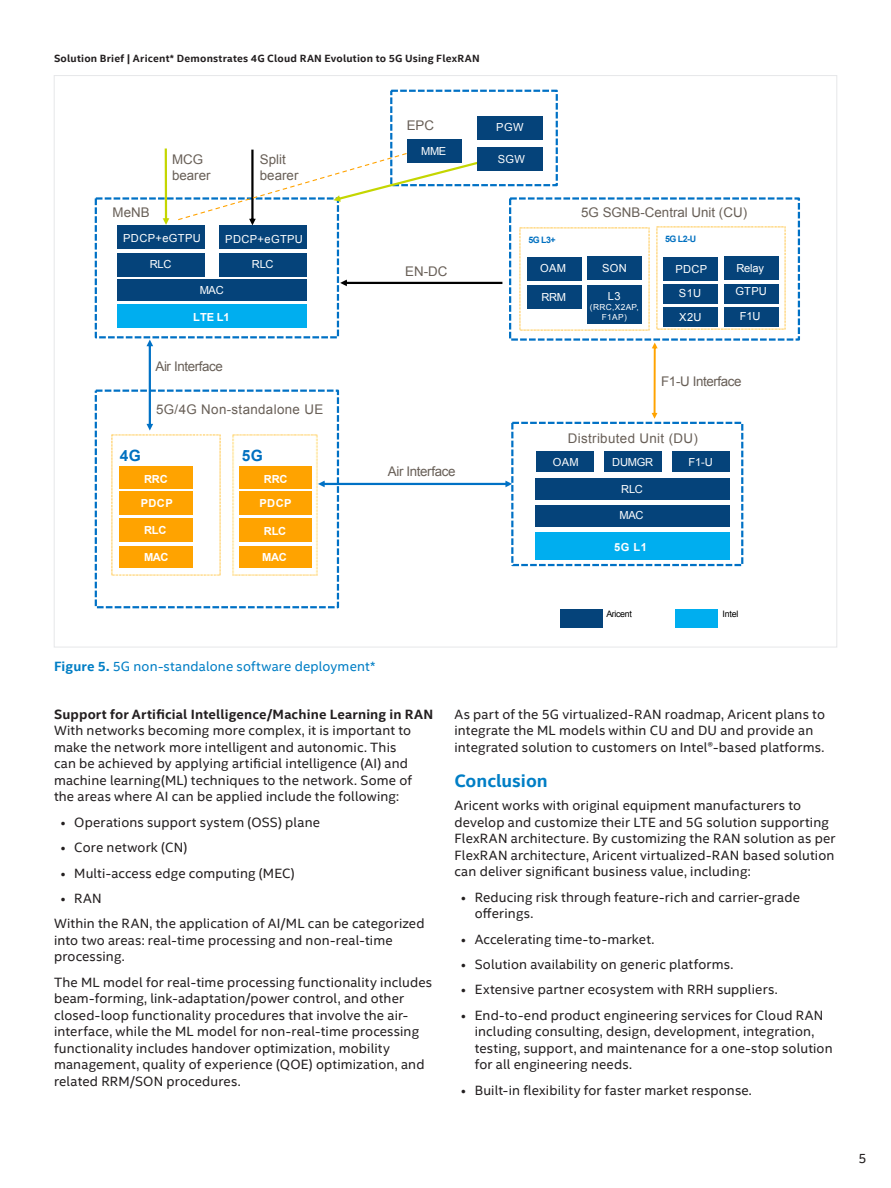
<style>
.page{position:relative;width:891px;height:1188px;background:#fff}
.page>*{position:absolute;margin:0;border:0;box-sizing:border-box;transform-origin:0 0}
.CopyHeaderBlue{font:700 18px "Intel Clear";color:#007ec5}
.t1{font:700 15.6px "Arial";color:#0070c0}
.MainCopy___Caption{font:13.5px/16.5px "Intel Clear";letter-spacing:.01em;color:#231f20}
.MainCopy___Caption-2{font:13.5px "Intel Clear";letter-spacing:.015em;color:#007ec5}
.t2{font:13.35px/16px "Arial";color:#685f57}
.t3{font:13.35px "Arial";letter-spacing:.025em;color:#685f57}
.t4{font:13.35px "Arial";letter-spacing:-.025em;color:#685f57}
.t5{font:11.1px/23.4px "Arial";letter-spacing:.02em;color:#fff}
.t6{font:700 11.1px "Arial";letter-spacing:-.02em;color:#fff}
.t7{font:11.1px/23.4px "Arial";letter-spacing:-.02em;color:#fff}
.t8{font:700 10.5px "Intel Clear";letter-spacing:.02em;color:#231f20}
.t9{font:8.85px "Arial";letter-spacing:-.04em;color:#000}
.t10{font:700 8.85px "Arial";letter-spacing:-.055em;color:#0070c0}
.t11{font:8.4px/10.1px "Arial";letter-spacing:.045em;color:#fff;text-align:center}
.s1{font-weight:700}
</style>
<div class="page">
<div style="left:95px;top:197px;width:244px;height:141px;border:2px dashed #0071c5"></div>
<div style="left:95px;top:390px;width:244px;height:218px;border:2px dashed #0071c5"></div>
<div style="left:390px;top:90px;width:168px;height:96px;border:2px dashed #0071c5"></div>
<div style="left:509px;top:197px;width:291px;height:144px;border:2px dashed #0071c5"></div>
<img style="left:111px;top:434px;width:110px;height:142px">
<div style="left:119px;top:546px;width:73px;height:21px;background:#ffa300"></div>
<div style="left:119px;top:518px;width:73px;height:24px;background:#ffa300"></div>
<img style="left:232px;top:434px;width:86px;height:142px">
<div style="left:676px;top:609px;width:42px;height:19px;background:#00aeef"></div>
<div style="left:117px;top:304px;width:190px;height:23px;background:#00aeef"></div>
<div style="left:119px;top:492px;width:73px;height:23px;background:#ffa300"></div>
<div style="left:119px;top:466px;width:73px;height:22px;background:#ffa300"></div>
<div style="left:239px;top:546px;width:72px;height:21px;background:#ffa300"></div>
<div style="left:239px;top:518px;width:72px;height:24px;background:#ffa300"></div>
<div style="left:239px;top:492px;width:72px;height:23px;background:#ffa300"></div>
<div style="left:239px;top:466px;width:72px;height:22px;background:#ffa300"></div>
<svg style="left:163px;top:149px;width:6px;height:76px"></svg>
<div style="left:511px;top:422px;width:232px;height:144px;border:2px dashed #0071c5"></div>
<svg style="left:176px;top:150px;width:302px;height:75px"></svg>
<img style="left:519px;top:227px;width:131px;height:104px">
<img style="left:656px;top:226px;width:130px;height:104px">
<div style="left:536px;top:532px;width:194px;height:27px;background:#00aeef"></div>
<svg style="left:318px;top:481px;width:194px;height:6px"></svg>
<svg style="left:147px;top:340px;width:6px;height:91px"></svg>
<svg style="left:340px;top:280px;width:162px;height:6px"></svg>
<svg style="left:652px;top:343px;width:6px;height:76px"></svg>
<div style="left:117px;top:280px;width:190px;height:21px;background:#05437a"></div>
<div style="left:117px;top:253px;width:88px;height:23px;background:#05437a"></div>
<div style="left:219px;top:253px;width:88px;height:23px;background:#05437a"></div>
<div style="left:117px;top:225px;width:88px;height:24px;background:#05437a"></div>
<div style="left:219px;top:225px;width:88px;height:24px;background:#05437a"></div>
<div style="left:408px;top:140px;width:54px;height:23px;background:#05437a"></div>
<div style="left:478px;top:116px;width:65px;height:24px;background:#05437a"></div>
<div style="left:478px;top:147px;width:65px;height:23px;background:#05437a"></div>
<div style="left:527px;top:257px;width:54px;height:23px;background:#05437a"></div>
<div style="left:527px;top:285px;width:54px;height:24px;background:#05437a"></div>
<div style="left:587px;top:257px;width:55px;height:23px;background:#05437a"></div>
<div style="left:587px;top:285px;width:55px;height:39px;background:#05437a"></div>
<div style="left:663px;top:257px;width:55px;height:23px;background:#05437a"></div>
<div style="left:663px;top:284px;width:55px;height:19px;background:#05437a"></div>
<div style="left:663px;top:307px;width:55px;height:20px;background:#05437a"></div>
<div style="left:724px;top:257px;width:55px;height:23px;background:#05437a"></div>
<div style="left:724px;top:284px;width:55px;height:19px;background:#05437a"></div>
<div style="left:724px;top:307px;width:55px;height:19px;background:#05437a"></div>
<div style="left:536px;top:452px;width:57px;height:20px;background:#05437a"></div>
<div style="left:536px;top:478px;width:194px;height:21px;background:#05437a"></div>
<div style="left:604px;top:452px;width:58px;height:20px;background:#05437a"></div>
<div style="left:672px;top:452px;width:58px;height:20px;background:#05437a"></div>
<div style="left:536px;top:505px;width:194px;height:21px;background:#05437a"></div>
<div style="left:560px;top:609px;width:42px;height:19px;background:#05437a"></div>
<p class="t8" style="left:54px;top:51px;width:427px">Solution Brief | Aricent* Demonstrates 4G Cloud RAN Evolution to 5G Using FlexRAN</p>
<p class="t2" style="left:113px;top:205px;width:39px">MeNB</p>
<p class="t2" style="left:172px;top:151px;width:40px">MCG bearer</p>
<p class="t2" style="left:260px;top:151px;width:40px">Split bearer</p>
<p class="t5" style="left:123px;top:226px;width:79px">PDCP+eGTPU</p>
<p class="t5" style="left:225px;top:227px;width:79px">PDCP+eGTPU</p>
<p class="t5" style="left:150px;top:253px;width:23px">RLC</p>
<p class="t5" style="left:252px;top:253px;width:23px">RLC</p>
<p class="t5" style="left:200px;top:279px;width:25px">MAC</p>
<p class="t6" style="left:193px;top:309px;width:38px">LTE L1</p>
<p class="t4" style="left:155px;top:357px;width:69px">Air Interface</p>
<p class="t1" style="left:120px;top:445px;width:22px">4G</p>
<p class="t3" style="left:156px;top:401px;width:169px">5G/4G Non-standalone UE</p>
<p class="t1" style="left:242px;top:445px;width:22px">5G</p>
<p class="t6" style="left:144px;top:472px;width:25px">RRC</p>
<p class="t6" style="left:264px;top:472px;width:25px">RRC</p>
<p class="t6" style="left:141px;top:496px;width:33px">PDCP</p>
<p class="t6" style="left:260px;top:496px;width:33px">PDCP</p>
<p class="t6" style="left:144px;top:523px;width:24px">RLC</p>
<p class="t6" style="left:264px;top:524px;width:24px">RLC</p>
<p class="t6" style="left:144px;top:549px;width:26px">MAC</p>
<p class="t6" style="left:262px;top:549px;width:26px">MAC</p>
<p class="t2" style="left:407px;top:117px;width:29px">EPC</p>
<p class="t5" style="left:421px;top:140px;width:27px">MME</p>
<p class="t2" style="left:405px;top:264px;width:44px">EN-DC</p>
<p class="t4" style="left:388px;top:463px;width:69px">Air Interface</p>
<p class="t5" style="left:496px;top:115px;width:29px">PGW</p>
<p class="t5" style="left:498px;top:147px;width:29px">SGW</p>
<p class="t2" style="left:581px;top:205px;width:167px">5G SGNB-Central Unit (CU)</p>
<p class="t10" style="left:528px;top:234px;width:29px">5G L3+</p>
<p class="t10" style="left:665px;top:233px;width:33px">5G L2-U</p>
<p class="t5" style="left:540px;top:256px;width:27px">OAM</p>
<p class="t5" style="left:541px;top:285px;width:26px">RRM</p>
<p class="t5" style="left:602px;top:256px;width:26px">SON</p>
<p class="t5" style="left:608px;top:284px;width:14px">L3</p>
<p class="t11" style="left:590px;top:302px;width:50px">(RRC,X2AP,<br>F1AP)</p>
<p class="t5" style="left:675px;top:257px;width:33px">PDCP</p>
<p class="t5" style="left:679px;top:282px;width:24px">S1U<br>X2U</p>
<p class="t7" style="left:735px;top:256px;width:33px">Relay<br>GTPU</p>
<p class="t5" style="left:740px;top:304px;width:22px">F1U</p>
<p class="t4" style="left:661px;top:373px;width:82px">F1-U Interface</p>
<p class="t3" style="left:568px;top:429px;width:132px">Distributed Unit (DU)</p>
<p class="t5" style="left:553px;top:451px;width:27px">OAM</p>
<p class="t5" style="left:612px;top:451px;width:42px">DUMGR</p>
<p class="t5" style="left:688px;top:451px;width:26px">F1-U</p>
<p class="t5" style="left:621px;top:477px;width:23px">RLC</p>
<p class="t5" style="left:620px;top:504px;width:25px">MAC</p>
<p class="t6" style="left:614px;top:539px;width:34px">5G L1</p>
<p class="t9" style="left:606px;top:608px;width:27px">Aricent</p>
<p class="t9" style="left:723px;top:608px;width:17px">Intel</p>
<p class="MainCopy___Caption-2" style="left:54px;top:657px;width:323px"><span class="s1">Figure 5.</span> 5G non-standalone software deployment*</p>
<p class="MainCopy___Caption" style="left:54px;top:706px;width:381px"><span class="s1">Support for Artificial Intelligence/Machine Learning in RAN </span>With networks becoming more complex, it is important to make the network more intelligent and autonomic. This<br>can be achieved by applying artificial intelligence (AI) and machine learning(ML) techniques to the network. Some of the areas where AI can be applied include the following:</p>
<p class="MainCopy___Caption" style="left:61px;top:813px;width:261px">• Operations support system (OSS) plane</p>
<p class="MainCopy___Caption" style="left:61px;top:839px;width:128px">• Core network (CN)</p>
<p class="MainCopy___Caption" style="left:61px;top:864px;width:235px">• Multi-access edge computing (MEC)</p>
<p class="MainCopy___Caption" style="left:61px;top:890px;width:43px">• RAN</p>
<p class="MainCopy___Caption" style="left:54px;top:915px;width:372px">Within the RAN, the application of AI/ML can be categorized into two areas: real-time processing and non-real-time processing.</p>
<p class="MainCopy___Caption" style="left:54px;top:973px;width:380px">The ML model for real-time processing functionality includes beam-forming, link-adaptation/power control, and other closed-loop functionality procedures that involve the air&shy;interface, while the ML model for non-real-time processing functionality includes handover optimization, mobility management, quality of experience (QOE) optimization, and related RRM/SON procedures.</p>
<p class="MainCopy___Caption" style="left:454px;top:706px;width:372px">As part of the 5G virtualized-RAN roadmap, Aricent plans to integrate the ML models within CU and DU and provide an integrated solution to customers on Intel®-based platforms.</p>
<p class="CopyHeaderBlue" style="left:454px;top:768px;width:95px">Conclusion</p>
<p class="MainCopy___Caption" style="left:454px;top:797px;width:383px">Aricent works with original equipment manufacturers to develop and customize their LTE and 5G solution supporting FlexRAN architecture. By customizing the RAN solution as per FlexRAN architecture, Aricent virtualized-RAN based solution can deliver significant business value, including:</p>
<p class="MainCopy___Caption" style="left:475px;top:888px;width:327px;text-indent:-14px">• Reducing risk through feature-rich and carrier-grade offerings.</p>
<p class="MainCopy___Caption" style="left:461px;top:930px;width:195px">• Accelerating time-to-market.</p>
<p class="MainCopy___Caption" style="left:461px;top:956px;width:274px">• Solution availability on generic platforms.</p>
<p class="MainCopy___Caption" style="left:461px;top:981px;width:318px">• Extensive partner ecosystem with RRH suppliers.</p>
<p class="MainCopy___Caption" style="left:475px;top:1006px;width:359px;text-indent:-14px">• End-to-end product engineering services for Cloud RAN including consulting, design, development, integration, testing, support, and maintenance for a one-stop solution for all engineering needs.</p>
<p class="MainCopy___Caption" style="left:461px;top:1081px;width:292px">• Built-in flexibility for faster market response.</p>
<p class="MainCopy___Caption" style="left:858px;top:1150px;width:10px">5</p>
</div>
